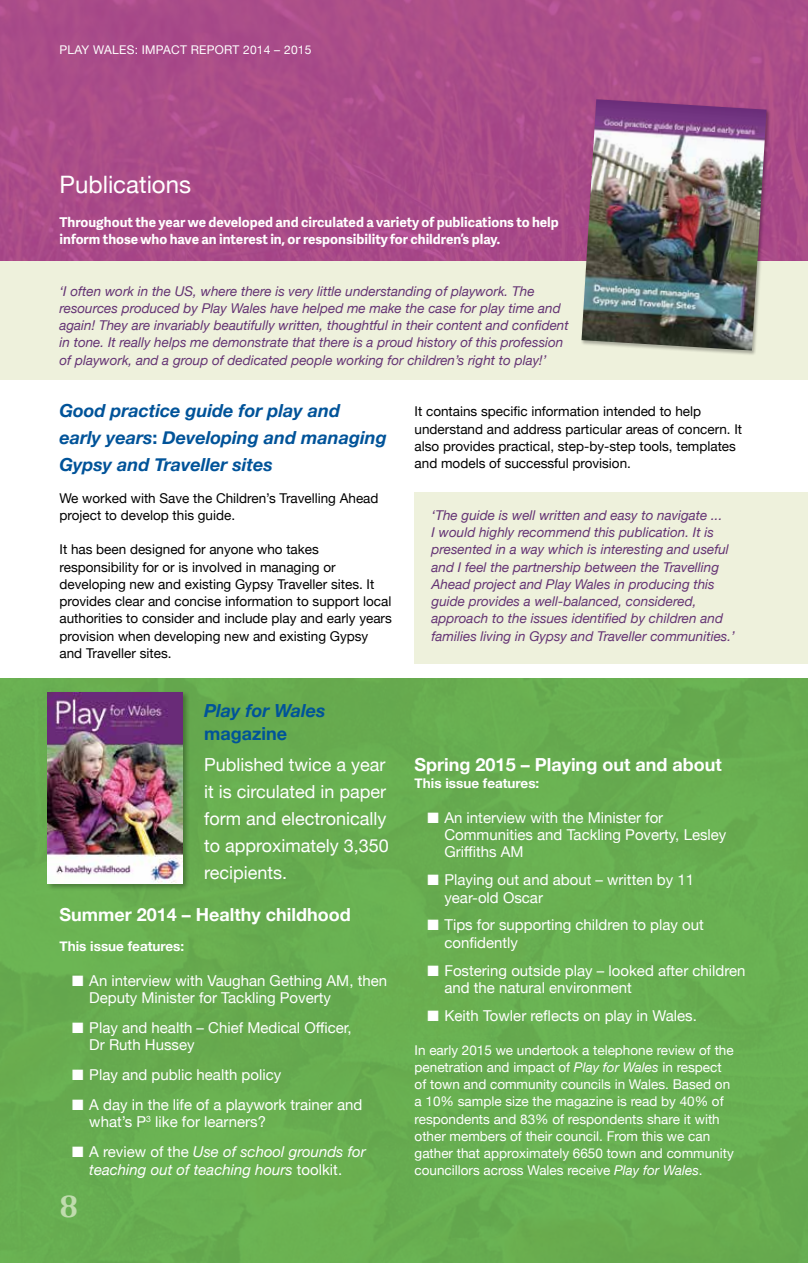
<style>
.page{position:relative;width:808px;height:1263px;background:#fff}
.page>*{position:absolute;margin:0;border:0;box-sizing:border-box;transform-origin:0 0}
.t1{font:700 31.5px "Cambria";color:#c0dcae}
.t2{font:24px "Helvetica Neue";color:#fff}
.t3{font:italic 700 18px/27px "Helvetica Neue";color:#005399}
.t4{font:18px/27px "Helvetica Neue";color:#fff}
.t5{font:700 18px "Helvetica Neue";color:#fff}
.t6{font:700 18px "Helvetica Neue";color:#005399}
.t7{font:15px/17.2px "Helvetica Neue";color:#fff}
.t8{font:italic 15px/17.2px "Helvetica Neue";color:#fff;text-align:center}
.t9{font:italic 13.5px/17.2px "Helvetica Neue";color:#643374}
.t10{font:13.5px/17.2px "Helvetica Neue";color:#000}
.t11{font:13.5px/17.2px "Helvetica Neue";color:#fff}
.t12{font:700 13.5px/17.2px "Adelle Sans";color:#fff}
.t13{font:700 13.5px "Helvetica Neue";color:#fff}
.t14{font:12px "Helvetica Neue";letter-spacing:.02em;color:#fff}
.s1{font-style:normal}
.s2{font-style:italic}
</style>
<div class="page">
<div style="left:0;top:0;width:808px;height:261px;background:#aa4c89"></div>
<div style="left:415px;top:492px;width:393px;height:171px;background:#eef1dc"></div>
<div style="left:0;top:261px;width:808px;height:118px;background:#eef1dc"></div>
<div style="left:0;top:678px;width:808px;height:585px;background:#68ae51"></div>
<div style="left:581px;top:99px;width:191px;height:256px;background:#000;opacity:.3"></div>
<img style="left:581px;top:99px;width:185px;height:251px">
<div style="left:46px;top:690px;width:144px;height:201px;background:#000;opacity:.3"></div>
<img style="left:48px;top:692px;width:135px;height:191px">
<p class="t14" style="left:60px;top:41px;width:253px">PLAY WALES: IMPACT REPORT 2014 – 2015</p>
<h2 class="t2" style="left:60px;top:167px;width:133px">Publications</h2>
<p class="t12" style="left:60px;top:213px;width:501px">Throughout the year we developed and circulated a variety of publications to help inform those who have an interest in, or responsibility for children’s play.</p>
<p class="t9" style="left:60px;top:283px;width:511px">‘I often work in the US, where there is very little understanding of playwork. The resources produced by Play Wales have helped me make the case for play time and again! They are invariably beautifully written, thoughtful in their content and confident in tone. It really helps me demonstrate that there is a proud history of this profession of playwork, and a group of dedicated people working for children’s right to play!’</p>
<h3 class="t3" style="left:60px;top:398px;width:329px">Good practice guide for play and<br>early years<span class="s1">:</span> Developing and managing<br>Gypsy and Traveller sites</h3>
<p class="t10" style="left:60px;top:490px;width:321px">We worked with Save the Children’s Travelling Ahead project to develop this guide.</p>
<p class="t10" style="left:60px;top:542px;width:334px">It has been designed for anyone who takes responsibility for or is involved in managing or developing new and existing Gypsy Traveller sites. It provides clear and concise information to support local authorities to consider and include play and early years provision when developing new and existing Gypsy and Traveller sites.</p>
<h3 class="t3" style="left:204px;top:698px;width:123px">Play for Wales</h3>
<h3 class="t6" style="left:204px;top:719px;width:84px">magazine</h3>
<h3 class="t4" style="left:204px;top:752px;width:186px">Published twice a year it is circulated in paper form and electronically to approximately 3,350 recipients.</h3>
<h3 class="t5" style="left:60px;top:901px;width:293px">Summer 2014 – Healthy childhood</h3>
<p class="t13" style="left:60px;top:936px;width:126px">This issue features:</p>
<p class="t7" style="left:89px;top:972px;width:299px;text-indent:-17px">■ An interview with Vaughan Gething AM, then<br>Deputy Minister for Tackling Poverty</p>
<p class="t7" style="left:89px;top:1020px;width:264px;text-indent:-17px">■ Play and health – Chief Medical Officer,<br>Dr Ruth Hussey</p>
<p class="t7" style="left:72px;top:1067px;width:210px">■ Play and public health policy</p>
<p class="t7" style="left:89px;top:1097px;width:275px;text-indent:-17px">■ A day in the life of a playwork trainer and what’s P<sup>3</sup> like for learners?</p>
<p class="t8" style="left:72px;top:1144px;width:295px">■ <span class="s1">A review of the</span> Use of school grounds for teaching out of teaching hours <span class="s1">toolkit.</span></p>
<h1 class="t1" style="left:60px;top:1184px;width:20px">8</h1>
<p class="t10" style="left:415px;top:404px;width:329px">It contains specific information intended to help understand and address particular areas of concern. It also provides practical, step-by-step tools, templates and models of successful provision.</p>
<p class="t9" style="left:432px;top:507px;width:305px">‘The guide is well written and easy to navigate ...<br>I would highly recommend this publication. It is presented in a way which is interesting and useful and I feel the partnership between the Travelling Ahead project and Play Wales in producing this guide provides a well-balanced, considered, approach to the issues identified by children and families living in Gypsy and Traveller communities.’</p>
<h3 class="t5" style="left:415px;top:750px;width:309px">Spring 2015 – Playing out and about</h3>
<p class="t13" style="left:415px;top:773px;width:126px">This issue features:</p>
<p class="t7" style="left:444px;top:810px;width:284px;text-indent:-17px">■ An interview with the Minister for<br>Communities and Tackling Poverty, Lesley<br>Griffiths AM</p>
<p class="t7" style="left:444px;top:872px;width:251px;text-indent:-17px">■ Playing out and about – written by 11 year-old Oscar</p>
<p class="t7" style="left:444px;top:917px;width:261px;text-indent:-17px">■ Tips for supporting children to play out confidently</p>
<p class="t7" style="left:444px;top:962px;width:303px;text-indent:-17px">■ Fostering outside play – looked after children and the natural environment</p>
<p class="t7" style="left:427px;top:1007px;width:271px">■ Keith Towler reflects on play in Wales.</p>
<p class="t11" style="left:415px;top:1042px;width:321px">In early 2015 we undertook a telephone review of the penetration and impact of <span class="s2">Play for Wales</span> in respect of town and community councils in Wales. Based on a 10% sample size the magazine is read by 40% of respondents and 83% of respondents share it with other members of their council. From this we can gather that approximately 6650 town and community councillors across Wales receive <span class="s2">Play for Wales</span>.</p>
</div>
